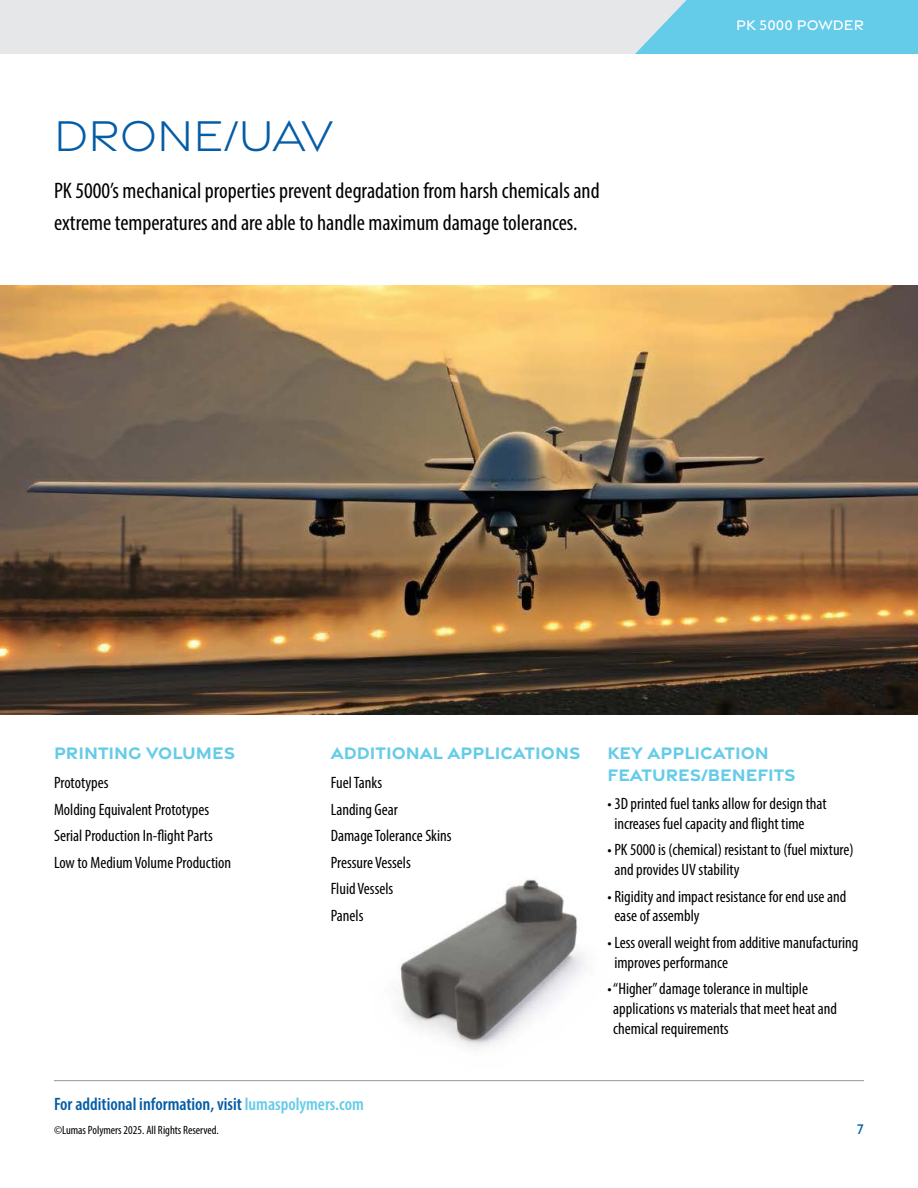
<style>
.page{position:relative;width:918px;height:1188px;background:#fff}
.page>*{position:absolute;margin:0;border:0;box-sizing:border-box;transform-origin:0 0}
.t1{font:300 46.5px "Gravesend Sans";letter-spacing:-.005em;color:#045ca6}
.t2{font:condensed 22.5px/31.5px "Myriad Pro";color:#000}
.t3{font:700 18px/21.6px "Gravesend Sans";color:#64cbe8}
.t4{font:600 condensed 18px "Myriad Pro";color:#045ca6}
.t5{font:condensed 16.5px/26.5px "Myriad Pro";color:#000}
.t6{font:500 15px "Gravesend Sans";color:#fff}
.t7{font:500 15px "Gravesend Sans";color:#045ca6}
.t8{font:condensed 12px "Myriad Pro";color:#000}
.s1{color:#64cbe8}
</style>
<div class="page">
<img style="left:397px;top:879px;width:188px;height:168px">
<div style="left:0;top:0;width:712px;height:54px;background:#e6e7e8"></div>
<hr style="left:54px;top:1080px;width:810px;height:1px;background:#939598">
<svg style="left:635px;top:0;width:283px;height:54px;background:#6fcde8"></svg>
<img style="left:0;top:285px;width:918px;height:429px">
<h1 class="t1" style="left:54px;top:109px;width:281px">DRONE/UAV</h1>
<h2 class="t2" style="left:54px;top:175px;width:547px">PK 5000’s mechanical properties prevent degradation from harsh chemicals and extreme temperatures and are able to handle maximum damage tolerances.</h2>
<p class="t6" style="left:736px;top:16px;width:129px">PK 5000 POWDER</p>
<p class="t3" style="left:54px;top:741px;width:183px">PRINTING VOLUMES</p>
<p class="t3" style="left:331px;top:741px;width:251px">ADDITIONAL APPLICATIONS</p>
<p class="t3" style="left:608px;top:741px;width:190px">KEY APPLICATION<br>FEATURES/BENEFITS</p>
<p class="t5" style="left:54px;top:769px;width:179px">Prototypes<br>Molding Equivalent Prototypes<br>Serial Production In-flight Parts<br>Low to Medium Volume Production</p>
<p class="t5" style="left:331px;top:769px;width:122px">Fuel Tanks<br>Landing Gear<br>Damage Tolerance Skins<br>Pressure Vessels<br>Fluid Vessels<br>Panels</p>
<p class="t5" style="left:614px;top:793px;width:214px;line-height:19.8px;text-indent:-7px">• 3D printed fuel tanks allow for design that increases fuel capacity and flight time</p>
<p class="t5" style="left:614px;top:840px;width:241px;line-height:19.8px;text-indent:-7px">• PK 5000 is (chemical) resistant to (fuel mixture) and provides UV stability</p>
<p class="t5" style="left:614px;top:886px;width:234px;line-height:19.8px;text-indent:-7px">• Rigidity and impact resistance for end use and ease of assembly</p>
<p class="t5" style="left:614px;top:932px;width:246px;line-height:19.8px;text-indent:-7px">• Less overall weight from additive manufacturing improves performance</p>
<p class="t5" style="left:613px;top:979px;width:225px;line-height:19.8px;text-indent:-6px">• “Higher” damage tolerance in multiple applications vs materials that meet heat and chemical requirements</p>
<p class="t4" style="left:54px;top:1093px;width:311px">For additional information, visit <span class="s1">lumaspolymers.com</span></p>
<p class="t8" style="left:54px;top:1122px;width:166px">©Lumas Polymers 2025. All Rights Reserved.</p>
<p class="t7" style="left:857px;top:1120px;width:9px">7</p>
</div>
